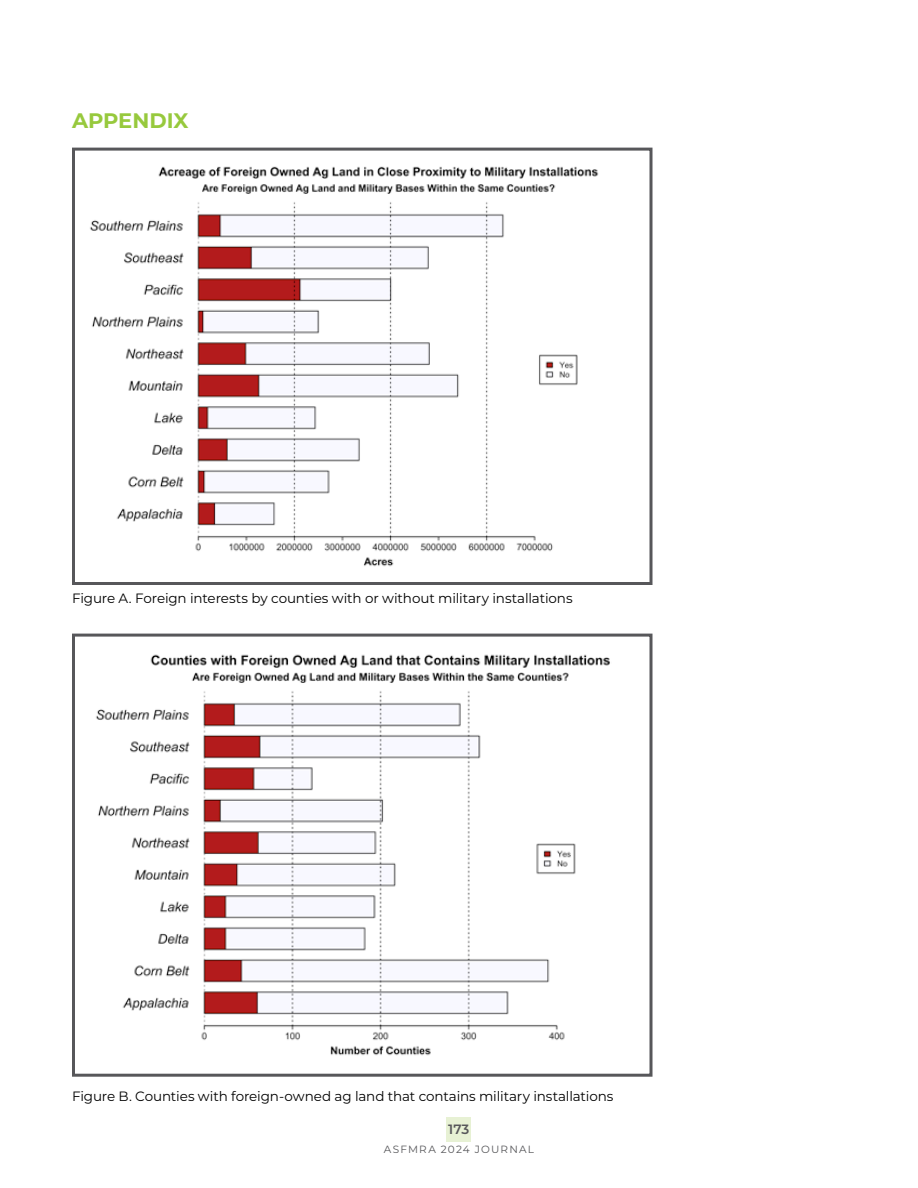
<style>
.page{position:relative;width:918px;height:1188px;background:#fff}
.page>*{position:absolute;margin:0;border:0;box-sizing:border-box;transform-origin:0 0}
.t1{font:700 21px "Montserrat";color:#97c93d}
.t2{font:13.5px "Montserrat";letter-spacing:-.01em;color:#000}
.t3{font:600 13.5px "Montserrat";color:#57575a}
.t4{font:10.5px "Montserrat";letter-spacing:.115em;color:#57575a}
</style>
<div class="page">
<div style="left:447px;top:1117px;width:24px;height:24px;background:#e7f1d4"></div>
<img style="left:90px;top:166px;width:509px;height:401px">
<div style="left:72px;top:148px;width:580px;height:437px;border:3px solid #57575a"></div>
<img style="left:96px;top:654px;width:514px;height:402px">
<div style="left:72px;top:634px;width:580px;height:443px;border:3px solid #57575a"></div>
<h1 class="t1" style="left:72px;top:106px;width:118px">APPENDIX</h1>
<p class="t2" style="left:72px;top:588px;width:502px">Figure A. Foreign interests by counties with or without military installations</p>
<p class="t2" style="left:72px;top:1087px;width:543px">Figure B. Counties with foreign-owned ag land that contains military installations</p>
<p class="t3" style="left:448px;top:1120px;width:23px">173</p>
<p class="t4" style="left:384px;top:1143px;width:152px">ASFMRA 2024 JOURNAL</p>
</div>
